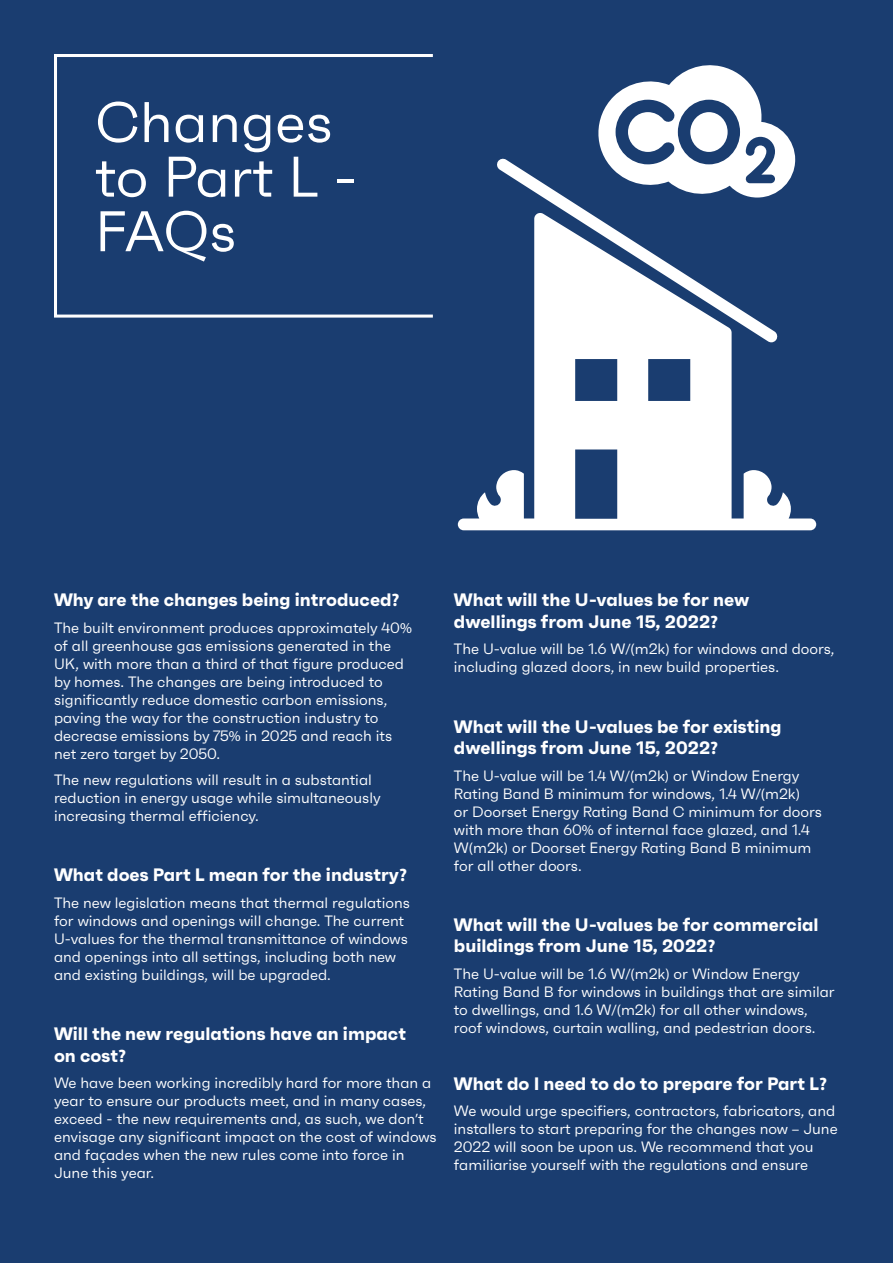
<style>
.page{position:relative;width:893px;height:1263px;background:#1a3d70}
.page>*{position:absolute;margin:0;border:0;box-sizing:border-box;transform-origin:0 0}
.t1{font:57px/54.6px "Faktum Test";color:#fff}
.t2{font:700 18px/21.6px "Faktum Test";color:#fff}
.t3{font:15px/18px "Faktum Test";color:#fff}
.s1{font-family:"Myriad Pro"}
</style>
<div class="page">
<div style="left:54px;top:54px;width:380px;height:264px;border:3px solid #fff"></div>
<svg style="left:598px;top:65px;width:197px;height:126px"></svg>
<svg style="left:497px;top:158px;width:281px;height:55px"></svg>
<svg style="left:458px;top:213px;width:358px;height:317px"></svg>
<p class="t1" style="left:95px;top:100px;width:264px">Changes to Part L -<br>FAQs</p>
<p class="t2" style="left:54px;top:590px;width:347px">Why are the changes being introduced<span class="s1">?</span></p>
<p class="t3" style="left:54px;top:620px;width:359px">The built environment produces approximately 40<span class="s1">% </span>of all greenhouse gas emissions generated in the UK, with more than a third of that figure produced by homes. The changes are being introduced to significantly reduce domestic carbon emissions, paving the way for the construction industry to decrease emissions by 75<span class="s1">%</span> in 2025 and reach its net zero target by 2050.</p>
<p class="t3" style="left:54px;top:772px;width:328px">The new regulations will result in a substantial reduction in energy usage while simultaneously increasing thermal efficiency.</p>
<p class="t2" style="left:54px;top:865px;width:355px">What does Part L mean for the industry<span class="s1">?</span></p>
<p class="t3" style="left:54px;top:895px;width:358px">The new legislation means that thermal regulations for windows and openings will change. The current U-values for the thermal transmittance of windows and openings into all settings, including both new and existing buildings, will be upgraded.</p>
<p class="t2" style="left:54px;top:1024px;width:354px">Will the new regulations have an impact on cost<span class="s1">?</span></p>
<p class="t3" style="left:54px;top:1075px;width:384px">We have been working incredibly hard for more than a year to ensure our products meet, and in many cases, exceed - the new requirements and, as such, we don<span class="s1">’</span>t envisage any significant impact on the cost of windows and fa<span class="s1">ç</span>ades when the new rules come into force in June this year.</p>
<p class="t2" style="left:454px;top:590px;width:297px">What will the U-values be for new dwellings from June 15, 2022<span class="s1">?</span></p>
<p class="t3" style="left:454px;top:641px;width:382px">The U-value will be 1.6 W<span class="s1">/(</span>m2k<span class="s1">)</span> for windows and doors, including glazed doors, in new build properties.</p>
<p class="t2" style="left:454px;top:717px;width:329px">What will the U-values be for existing dwellings from June 15, 2022<span class="s1">?</span></p>
<p class="t3" style="left:454px;top:768px;width:369px">The U-value will be 1.4 W<span class="s1">/(</span>m2k<span class="s1">)</span> or Window Energy Rating Band B minimum for windows, 1.4 W<span class="s1">/(</span>m2k<span class="s1">)<br></span>or Doorset Energy Rating Band C minimum for doors with more than 60<span class="s1">%</span> of internal face glazed, and 1.4<br>W<span class="s1">(</span>m2k<span class="s1">)</span> or Doorset Energy Rating Band B minimum for all other doors.</p>
<p class="t2" style="left:454px;top:915px;width:366px">What will the U-values be for commercial buildings from June 15, 2022<span class="s1">?</span></p>
<p class="t3" style="left:454px;top:966px;width:382px">The U-value will be 1.6 W<span class="s1">/(</span>m2k<span class="s1">)</span> or Window Energy Rating Band B for windows in buildings that are similar to dwellings, and 1.6 W<span class="s1">/(</span>m2k<span class="s1">)</span> for all other windows, roof windows, curtain walling, and pedestrian doors.</p>
<p class="t2" style="left:454px;top:1074px;width:375px">What do I need to do to prepare for Part L<span class="s1">?</span></p>
<p class="t3" style="left:454px;top:1103px;width:385px">We would urge specifiers, contractors, fabricators, and installers to start preparing for the changes now <span class="s1">–</span> June 2022 will soon be upon us. We recommend that you familiarise yourself with the regulations and ensure</p>
</div>
